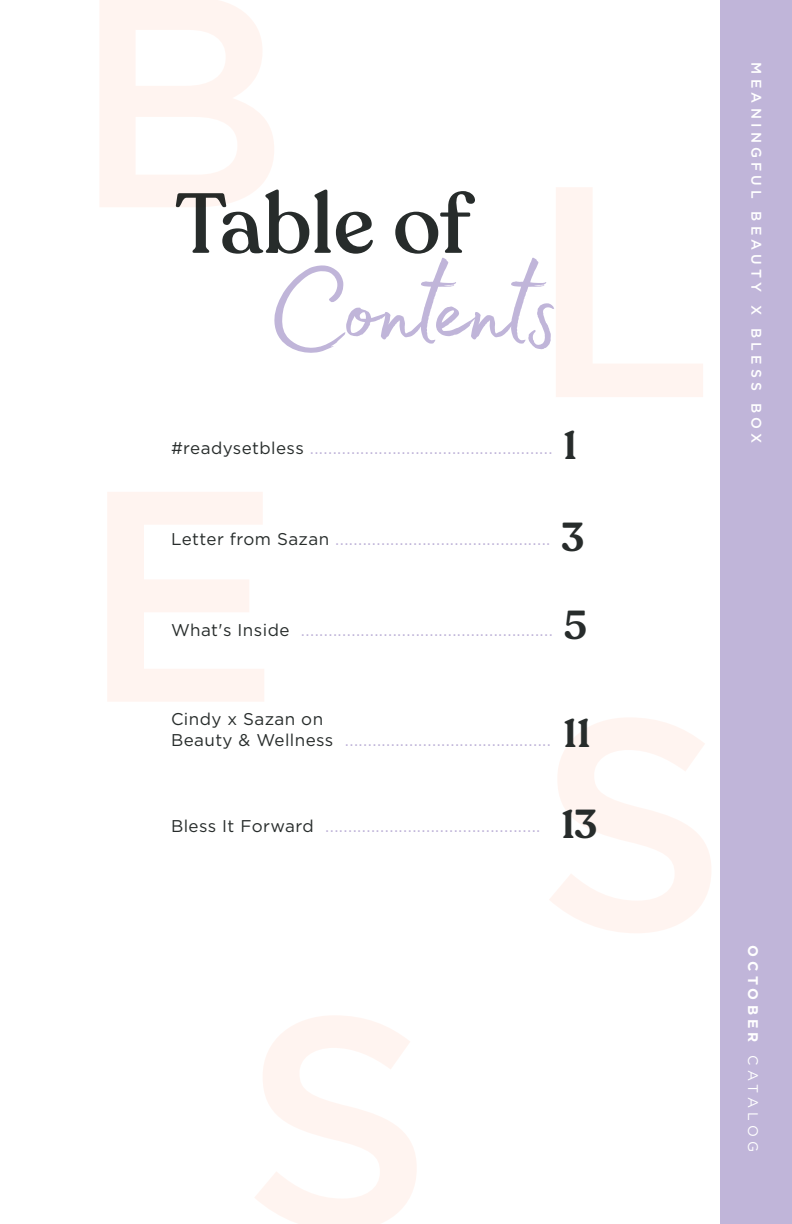
<style>
.page{position:relative;width:792px;height:1224px;background:#fff}
.page>*{position:absolute;margin:0;border:0;box-sizing:border-box;transform-origin:0 0}
.t1{font:144px "Madelyn Fill";letter-spacing:-.01em;color:#c0b5d9}
.t2{font:500 84px "Recoleta";color:#272c2b}
.t3{font:600 40px/87.2px "Recoleta";color:#272c2b}
.t4{font:17px/20.4px "Gotham";letter-spacing:.025em;color:#c0b5d9}
.t5{font:500 14px "Gotham";letter-spacing:.3em;color:#fff}
.t6{font:700 14px "Gotham";letter-spacing:.3em;color:#fff}
.s1{color:#272c2b}
.s2{font-weight:400}
</style>
<div class="page">
<div style="left:720px;top:0;width:72px;height:1224px;background:#c0b5d9"></div>
<h2 class="t2" style="left:175px;top:172px;width:296px">Table of</h2>
<h1 class="t1" style="left:267px;top:199px;width:294px">Contents</h1>
<p class="t4" style="left:171px;top:437px;width:383px"><span class="s1">#readysetbless</span> .....................................................</p>
<h3 class="t3" style="left:563px;top:402px;width:15px">1</h3>
<p class="t4" style="left:171px;top:528px;width:381px"><span class="s1">Letter from Sazan</span> ...............................................</p>
<p class="t4" style="left:171px;top:619px;width:383px"><span class="s1">What's Inside</span> .......................................................</p>
<h3 class="t3" style="left:561px;top:495px;width:27px">3<br>5</h3>
<p class="t4" style="left:171px;top:709px;width:382px"><span class="s1">Cindy x Sazan on<br>Beauty &amp; Wellness</span> .............................................</p>
<h3 class="t3" style="left:563px;top:691px;width:29px">11</h3>
<p class="t4" style="left:171px;top:816px;width:371px"><span class="s1">Bless It Forward</span> ...............................................</p>
<h3 class="t3" style="left:561px;top:782px;width:38px">13</h3>
<p class="t5" style="left:764px;top:62px;width:382px;rotate:90deg">MEANINGFUL BEAUTY X BLESS BOX</p>
<p class="t6" style="left:761px;top:945px;width:209px;rotate:90deg">OCTOBER <span class="s2">CATALOG</span></p>
</div>
